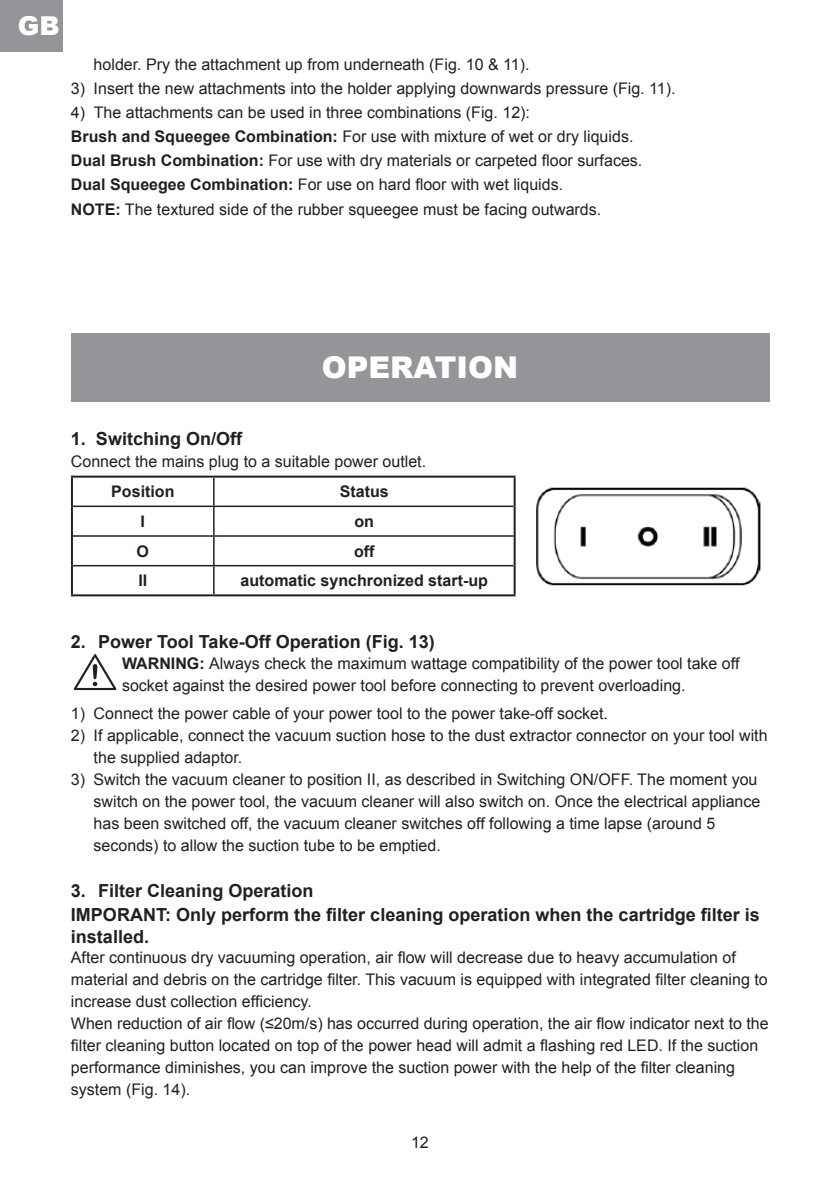
<style>
.page{position:relative;width:840px;height:1191px;background:#fff}
.page>*{position:absolute;margin:0;border:0;box-sizing:border-box;transform-origin:0 0}
.t1{font:900 30px "Arial";color:#fff}
.t2{font:900 26px "Arial";color:#fff}
.t3{font:700 18px/24px "Arial";color:#231f20}
.t4{font:16px/22px "Arial";color:#231f20}
.t5{font:700 16px "Arial";color:#231f20}
.s1{font-weight:700}
</style>
<div class="page">
<div style="left:0;top:0;width:62px;height:51px;background:#939598"></div>
<div style="left:71px;top:333px;width:697px;height:68px;background:#939598"></div>
<hr style="left:71px;top:475px;width:143px;height:2px;background:#231f20">
<hr style="left:71px;top:477px;width:2px;height:29px;background:#231f20">
<hr style="left:214px;top:475px;width:301px;height:2px;background:#231f20">
<hr style="left:513px;top:477px;width:2px;height:29px;background:#231f20">
<hr style="left:71px;top:506px;width:2px;height:30px;background:#231f20">
<hr style="left:513px;top:506px;width:2px;height:30px;background:#231f20">
<hr style="left:71px;top:536px;width:2px;height:29px;background:#231f20">
<hr style="left:513px;top:536px;width:2px;height:29px;background:#231f20">
<hr style="left:71px;top:565px;width:2px;height:29px;background:#231f20">
<hr style="left:513px;top:565px;width:2px;height:29px;background:#231f20">
<hr style="left:71px;top:594px;width:143px;height:2px;background:#231f20">
<hr style="left:214px;top:594px;width:301px;height:2px;background:#231f20">
<hr style="left:73px;top:505px;width:141px;height:2px;background:#231f20">
<hr style="left:214px;top:505px;width:299px;height:2px;background:#231f20">
<hr style="left:73px;top:535px;width:141px;height:2px;background:#231f20">
<hr style="left:214px;top:535px;width:299px;height:2px;background:#231f20">
<hr style="left:73px;top:565px;width:141px;height:1px;background:#231f20">
<hr style="left:214px;top:565px;width:299px;height:1px;background:#231f20">
<svg style="left:213px;top:477px;width:1px;height:117px"></svg>
<img style="left:536px;top:487px;width:225px;height:99px">
<svg style="left:74px;top:654px;width:42px;height:36px"></svg>
<h2 class="t2" style="left:18px;top:7px;width:43px">GB</h2>
<p class="t4" style="left:94px;top:54px;width:437px">holder. Pry the attachment up from underneath (Fig. 10 &amp; 11).</p>
<p class="t4" style="left:71px;top:78px;width:606px">3) Insert the new attachments into the holder applying downwards pressure (Fig. 11).</p>
<p class="t4" style="left:71px;top:101px;width:572px;line-height:24px">4) The attachments can be used in three combinations (Fig. 12):<br><span class="s1">Brush and Squeegee Combination:</span> For use with mixture of wet or dry liquids.<br><span class="s1">Dual Brush Combination:</span> For use with dry materials or carpeted floor surfaces.<br><span class="s1">Dual Squeegee Combination:</span> For use on hard floor with wet liquids.<br><span class="s1">NOTE:</span> The textured side of the rubber squeegee must be facing outwards.</p>
<h1 class="t1" style="left:321px;top:345px;width:198px">OPERATION</h1>
<p class="t3" style="left:71px;top:427px;width:173px">1. Switching On/Off</p>
<p class="t4" style="left:71px;top:451px;width:356px">Connect the mains plug to a suitable power outlet.</p>
<p class="t5" style="left:111px;top:481px;width:65px">Position</p>
<p class="t5" style="left:339px;top:481px;width:50px">Status</p>
<p class="t5" style="left:141px;top:510px;width:6px">I</p>
<p class="t5" style="left:354px;top:510px;width:21px">on</p>
<p class="t5" style="left:137px;top:540px;width:14px">O</p>
<p class="t5" style="left:354px;top:540px;width:22px">off</p>
<p class="t5" style="left:138px;top:570px;width:10px">II</p>
<p class="t5" style="left:240px;top:570px;width:249px">automatic synchronized start-up</p>
<p class="t3" style="left:71px;top:630px;width:365px">2. Power Tool Take-Off Operation (Fig. 13)</p>
<p class="t4" style="left:122px;top:653px;width:618px"><span class="s1">WARNING:</span> Always check the maximum wattage compatibility of the power tool take off socket against the desired power tool before connecting to prevent overloading.</p>
<p class="t4" style="left:71px;top:702px;width:538px">1) Connect the power cable of your power tool to the power take-off socket.</p>
<p class="t4" style="left:94px;top:724px;width:675px;text-indent:-23px">2) If applicable, connect the vacuum suction hose to the dust extractor connector on your tool with the supplied adaptor.</p>
<p class="t4" style="left:94px;top:768px;width:668px;text-indent:-23px">3) Switch the vacuum cleaner to position II, as described in Switching ON/OFF. The moment you switch on the power tool, the vacuum cleaner will also switch on. Once the electrical appliance has been switched off, the vacuum cleaner switches off following a time lapse (around 5 seconds) to allow the suction tube to be emptied.</p>
<p class="t3" style="left:71px;top:879px;width:690px">3. Filter Cleaning Operation<br>IMPORANT: Only perform the filter cleaning operation when the cartridge filter is</p>
<p class="t3" style="left:71px;top:925px;width:80px">installed.</p>
<p class="t4" style="left:71px;top:946px;width:698px">After continuous dry vacuuming operation, air flow will decrease due to heavy accumulation of material and debris on the cartridge filter. This vacuum is equipped with integrated filter cleaning to increase dust collection efficiency.<br>When reduction of air flow (≤20m/s) has occurred during operation, the air flow indicator next to the filter cleaning button located on top of the power head will admit a flashing red LED. If the suction performance diminishes, you can improve the suction power with the help of the filter cleaning system (Fig. 14).</p>
<p class="t4" style="left:411px;top:1131px;width:19px">12</p>
</div>
